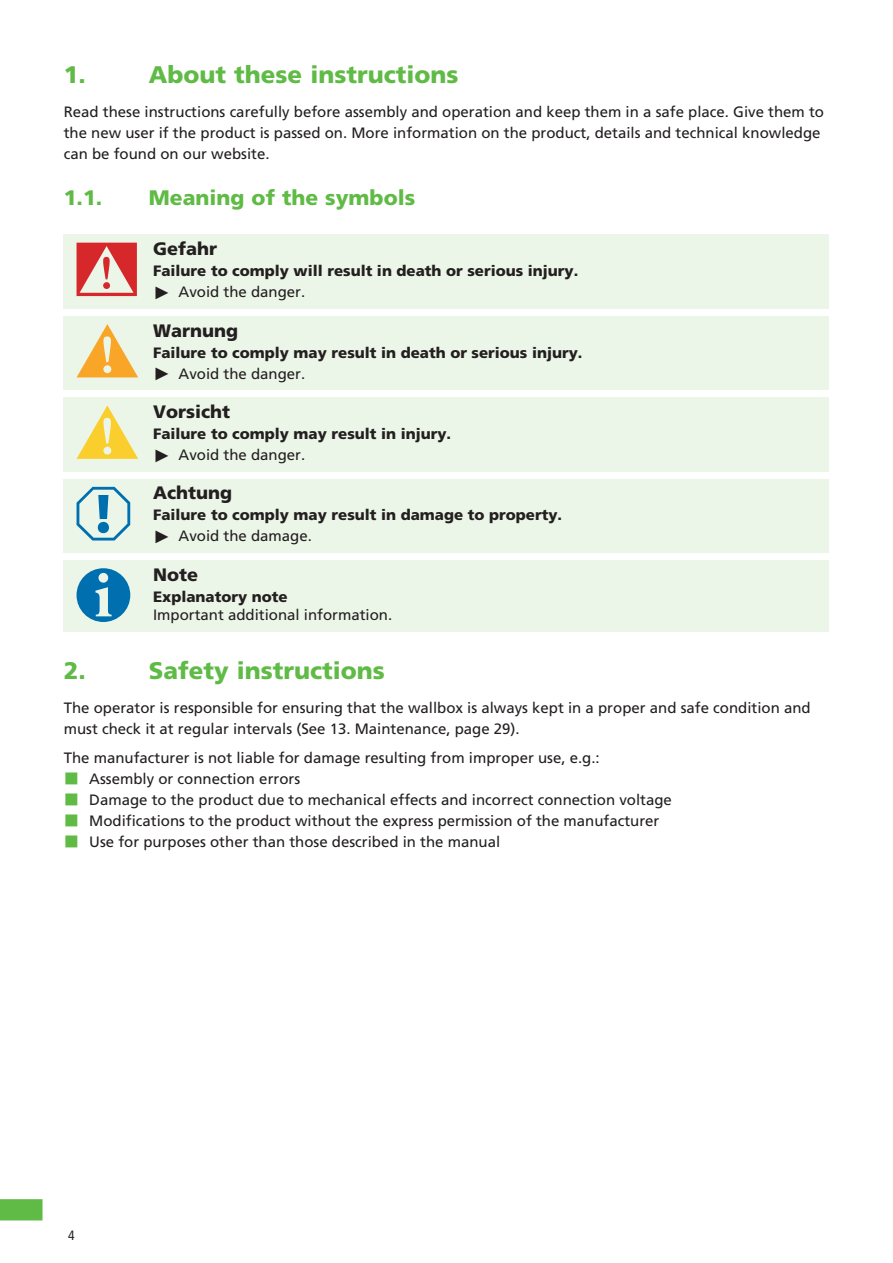
<style>
.page{position:relative;width:893px;height:1263px;background:#fff}
.page>*{position:absolute;margin:0;border:0;box-sizing:border-box;transform-origin:0 0}
.t1{font:900 24px "Frutiger";color:#60bb46}
.t2{font:900 21px "Frutiger";color:#60bb46}
.Caution{font:900 18px "Frutiger";color:#231f20}
.Warning{font:900 18px "Frutiger";color:#231f20}
.Notice{font:900 18px "Frutiger";color:#231f20}
.Danger{font:900 18px "Frutiger";color:#231f20}
.Note{font:900 18px "Frutiger";color:#231f20}
.Fließtext{font:15px/21px "Frutiger";color:#231f20}
.WarningSource{font:900 15px "Frutiger";color:#231f20}
.ListHead{font:15px "Frutiger";color:#231f20}
.NoteText{font:15px "Frutiger";color:#231f20}
.t3{font:condensed 13.5px "Frutiger";color:#231f20}
.s1{font-family:"Arial";font-size:18px}
</style>
<div class="page">
<svg style="left:0;top:1199px;width:43px;height:21px"></svg>
<div style="left:64px;top:235px;width:765px;height:28px;background:#ecf6e8"></div>
<div style="left:64px;top:247px;width:765px;height:37px;background:#ecf6e8"></div>
<div style="left:64px;top:281px;width:765px;height:28px;background:#ecf6e8"></div>
<div style="left:64px;top:316px;width:765px;height:29px;background:#ecf6e8"></div>
<div style="left:64px;top:329px;width:765px;height:36px;background:#ecf6e8"></div>
<div style="left:64px;top:362px;width:765px;height:28px;background:#ecf6e8"></div>
<div style="left:64px;top:397px;width:765px;height:29px;background:#ecf6e8"></div>
<div style="left:64px;top:410px;width:765px;height:36px;background:#ecf6e8"></div>
<div style="left:64px;top:444px;width:765px;height:28px;background:#ecf6e8"></div>
<div style="left:64px;top:479px;width:765px;height:28px;background:#ecf6e8"></div>
<div style="left:64px;top:491px;width:765px;height:37px;background:#ecf6e8"></div>
<div style="left:64px;top:525px;width:765px;height:28px;background:#ecf6e8"></div>
<div style="left:64px;top:560px;width:765px;height:29px;background:#ecf6e8"></div>
<div style="left:64px;top:573px;width:765px;height:36px;background:#ecf6e8"></div>
<div style="left:64px;top:604px;width:765px;height:27px;background:#ecf6e8"></div>
<svg style="left:77px;top:243px;width:60px;height:53px"></svg>
<svg style="left:77px;top:324px;width:61px;height:53px"></svg>
<svg style="left:77px;top:405px;width:61px;height:54px"></svg>
<svg style="left:77px;top:487px;width:53px;height:53px"></svg>
<svg style="left:77px;top:568px;width:53px;height:54px"></svg>
<p class="t1" style="left:64px;top:60px;width:24px">1.</p>
<p class="t1" style="left:149px;top:60px;width:311px">About these instructions</p>
<p class="Fließtext" style="left:64px;top:101px;width:762px">Read these instructions carefully before assembly and operation and keep them in a safe place. Give them to the new user if the product is passed on. More information on the product, details and technical knowledge can be found on our website.</p>
<p class="t2" style="left:64px;top:185px;width:40px">1.1.</p>
<p class="t2" style="left:149px;top:185px;width:268px">Meaning of the symbols</p>
<p class="Danger" style="left:153px;top:238px;width:65px">Gefahr</p>
<p class="WarningSource" style="left:153px;top:262px;width:427px">Failure to comply will result in death or serious injury.</p>
<p class="Fließtext" style="left:153px;top:282px;width:154px"><span class="s1">►</span> Avoid the danger.</p>
<p class="Warning" style="left:153px;top:319px;width:87px">Warnung</p>
<p class="WarningSource" style="left:153px;top:343px;width:431px">Failure to comply may result in death or serious injury.</p>
<p class="Fließtext" style="left:153px;top:363px;width:154px"><span class="s1">►</span> Avoid the danger.</p>
<p class="Caution" style="left:153px;top:401px;width:79px">Vorsicht</p>
<p class="WarningSource" style="left:153px;top:425px;width:300px">Failure to comply may result in injury.</p>
<p class="Fließtext" style="left:153px;top:444px;width:154px"><span class="s1">►</span> Avoid the danger.</p>
<p class="Notice" style="left:153px;top:482px;width:81px">Achtung</p>
<p class="WarningSource" style="left:153px;top:506px;width:410px">Failure to comply may result in damage to property.</p>
<p class="Fließtext" style="left:153px;top:526px;width:160px"><span class="s1">►</span> Avoid the damage.</p>
<p class="Note" style="left:153px;top:564px;width:47px">Note</p>
<p class="WarningSource" style="left:153px;top:587px;width:136px">Explanatory note</p>
<p class="NoteText" style="left:153px;top:606px;width:241px">Important additional information.</p>
<p class="t1" style="left:64px;top:656px;width:24px">2.</p>
<p class="t1" style="left:149px;top:656px;width:238px">Safety instructions</p>
<p class="Fließtext" style="left:64px;top:697px;width:748px">The operator is responsible for ensuring that the wallbox is always kept in a proper and safe condition and must check it at regular intervals (See 13. Maintenance, page 29).</p>
<p class="ListHead" style="left:64px;top:749px;width:537px">The manufacturer is not liable for damage resulting from improper use, e.g.:</p>
<p class="Fließtext" style="left:89px;top:768px;width:212px">Assembly or connection errors</p>
<p class="Fließtext" style="left:89px;top:789px;width:584px">Damage to the product due to mechanical effects and incorrect connection voltage</p>
<p class="Fließtext" style="left:89px;top:810px;width:572px">Modifications to the product without the express permission of the manufacturer</p>
<p class="Fließtext" style="left:89px;top:831px;width:412px">Use for purposes other than those described in the manual</p>
<p class="t3" style="left:68px;top:1227px;width:8px">4</p>
</div>
